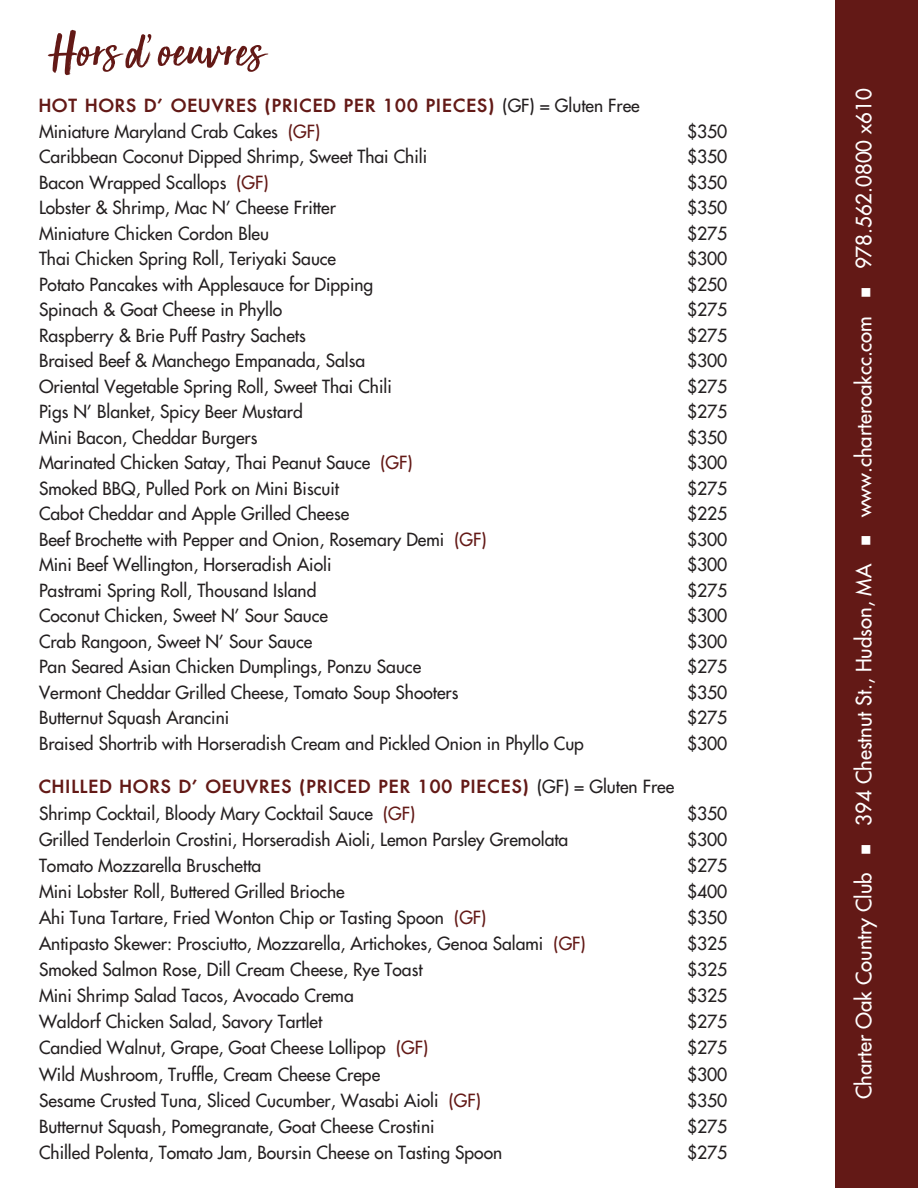
<style>
.page{position:relative;width:918px;height:1188px;background:#fff}
.page>*{position:absolute;margin:0;border:0;box-sizing:border-box;transform-origin:0 0}
.t1{font:52.5px "Sun Valley";color:#631916}
.t2{font:21px "Fusi Normal";color:#fff}
.t3{font:18px "Fusi Normal";color:#231f20}
.t4{font:700 18px "Fusi";letter-spacing:.1em;color:#631916}
.s1{font-family:"Sverige Script Decorated Demo"}
.s2{font-family:"Fusi Normal";font-weight:400;color:#231f20}
.s3{color:#631916}
</style>
<div class="page">
<div style="left:836px;top:0;width:82px;height:1188px;background:#631916"></div>
<h1 class="t1" style="left:50px;top:6px;width:215px">Hors d<span class="s1">’</span> oeuvres</h1>
<p class="t4" style="left:39px;top:96px;width:602px">HOT HORS D’ OEUVRES (PRICED PER 100 PIECES) <span class="s2">(GF) = Gluten Free</span></p>
<p class="t3" style="left:39px;top:121px;width:283px">Miniature Maryland Crab Cakes <span class="s3">(GF)</span></p>
<p class="t3" style="left:687px;top:121px;width:42px">$350</p>
<p class="t3" style="left:39px;top:147px;width:390px">Caribbean Coconut Dipped Shrimp, Sweet Thai Chili</p>
<p class="t3" style="left:687px;top:147px;width:42px">$350</p>
<p class="t3" style="left:39px;top:172px;width:231px">Bacon Wrapped Scallops <span class="s3">(GF)</span></p>
<p class="t3" style="left:687px;top:172px;width:42px">$350</p>
<p class="t3" style="left:39px;top:198px;width:298px">Lobster &amp; Shrimp, Mac N’ Cheese Fritter</p>
<p class="t3" style="left:687px;top:198px;width:42px">$350</p>
<p class="t3" style="left:39px;top:223px;width:232px">Miniature Chicken Cordon Bleu</p>
<p class="t3" style="left:687px;top:223px;width:42px">$275</p>
<p class="t3" style="left:39px;top:249px;width:299px">Thai Chicken Spring Roll, Teriyaki Sauce</p>
<p class="t3" style="left:687px;top:249px;width:42px">$300</p>
<p class="t3" style="left:39px;top:274px;width:336px">Potato Pancakes with Applesauce for Dipping</p>
<p class="t3" style="left:687px;top:274px;width:42px">$250</p>
<p class="t3" style="left:39px;top:300px;width:245px">Spinach &amp; Goat Cheese in Phyllo</p>
<p class="t3" style="left:687px;top:300px;width:42px">$275</p>
<p class="t3" style="left:39px;top:325px;width:268px">Raspberry &amp; Brie Puff Pastry Sachets</p>
<p class="t3" style="left:687px;top:325px;width:42px">$275</p>
<p class="t3" style="left:39px;top:351px;width:328px">Braised Beef &amp; Manchego Empanada, Salsa</p>
<p class="t3" style="left:687px;top:351px;width:42px">$300</p>
<p class="t3" style="left:39px;top:376px;width:354px">Oriental Vegetable Spring Roll, Sweet Thai Chili</p>
<p class="t3" style="left:687px;top:376px;width:42px">$275</p>
<p class="t3" style="left:39px;top:402px;width:265px">Pigs N’ Blanket, Spicy Beer Mustard</p>
<p class="t3" style="left:687px;top:402px;width:42px">$275</p>
<p class="t3" style="left:39px;top:427px;width:220px">Mini Bacon, Cheddar Burgers</p>
<p class="t3" style="left:687px;top:427px;width:42px">$350</p>
<p class="t3" style="left:39px;top:453px;width:375px">Marinated Chicken Satay, Thai Peanut Sauce <span class="s3">(GF)</span></p>
<p class="t3" style="left:687px;top:453px;width:42px">$300</p>
<p class="t3" style="left:39px;top:478px;width:302px">Smoked BBQ, Pulled Pork on Mini Biscuit</p>
<p class="t3" style="left:687px;top:478px;width:42px">$275</p>
<p class="t3" style="left:39px;top:504px;width:312px">Cabot Cheddar and Apple Grilled Cheese</p>
<p class="t3" style="left:687px;top:504px;width:42px">$225</p>
<p class="t3" style="left:39px;top:529px;width:449px">Beef Brochette with Pepper and Onion, Rosemary Demi <span class="s3">(GF)</span></p>
<p class="t3" style="left:687px;top:529px;width:42px">$300</p>
<p class="t3" style="left:39px;top:555px;width:294px">Mini Beef Wellington, Horseradish Aioli</p>
<p class="t3" style="left:687px;top:555px;width:42px">$300</p>
<p class="t3" style="left:39px;top:580px;width:279px">Pastrami Spring Roll, Thousand Island</p>
<p class="t3" style="left:687px;top:580px;width:42px">$275</p>
<p class="t3" style="left:39px;top:606px;width:291px">Coconut Chicken, Sweet N’ Sour Sauce</p>
<p class="t3" style="left:687px;top:606px;width:42px">$300</p>
<p class="t3" style="left:39px;top:631px;width:275px">Crab Rangoon, Sweet N’ Sour Sauce</p>
<p class="t3" style="left:687px;top:631px;width:42px">$300</p>
<p class="t3" style="left:39px;top:657px;width:384px">Pan Seared Asian Chicken Dumplings, Ponzu Sauce</p>
<p class="t3" style="left:687px;top:657px;width:42px">$275</p>
<p class="t3" style="left:39px;top:682px;width:421px">Vermont Cheddar Grilled Cheese, Tomato Soup Shooters</p>
<p class="t3" style="left:687px;top:682px;width:42px">$350</p>
<p class="t3" style="left:39px;top:708px;width:192px">Butternut Squash Arancini</p>
<p class="t3" style="left:687px;top:708px;width:42px">$275</p>
<p class="t3" style="left:39px;top:733px;width:547px">Braised Shortrib with Horseradish Cream and Pickled Onion in Phyllo Cup</p>
<p class="t3" style="left:687px;top:733px;width:42px">$300</p>
<p class="t4" style="left:39px;top:777px;width:637px">CHILLED HORS D’ OEUVRES (PRICED PER 100 PIECES) <span class="s2">(GF) = Gluten Free</span></p>
<p class="t3" style="left:39px;top:803px;width:378px">Shrimp Cocktail, Bloody Mary Cocktail Sauce <span class="s3">(GF)</span></p>
<p class="t3" style="left:687px;top:803px;width:42px">$350</p>
<p class="t3" style="left:39px;top:829px;width:531px">Grilled Tenderloin Crostini, Horseradish Aioli, Lemon Parsley Gremolata</p>
<p class="t3" style="left:687px;top:829px;width:42px">$300</p>
<p class="t3" style="left:39px;top:855px;width:224px">Tomato Mozzarella Bruschetta</p>
<p class="t3" style="left:687px;top:855px;width:42px">$275</p>
<p class="t3" style="left:39px;top:881px;width:307px">Mini Lobster Roll, Buttered Grilled Brioche</p>
<p class="t3" style="left:687px;top:881px;width:42px">$400</p>
<p class="t3" style="left:39px;top:907px;width:449px">Ahi Tuna Tartare, Fried Wonton Chip or Tasting Spoon <span class="s3">(GF)</span></p>
<p class="t3" style="left:687px;top:907px;width:42px">$350</p>
<p class="t3" style="left:39px;top:933px;width:548px">Antipasto Skewer: Prosciutto, Mozzarella, Artichokes, Genoa Salami <span class="s3">(GF)</span></p>
<p class="t3" style="left:687px;top:933px;width:42px">$325</p>
<p class="t3" style="left:39px;top:959px;width:385px">Smoked Salmon Rose, Dill Cream Cheese, Rye Toast</p>
<p class="t3" style="left:687px;top:959px;width:42px">$325</p>
<p class="t3" style="left:39px;top:986px;width:316px">Mini Shrimp Salad Tacos, Avocado Crema</p>
<p class="t3" style="left:687px;top:986px;width:42px">$325</p>
<p class="t3" style="left:39px;top:1012px;width:285px">Waldorf Chicken Salad, Savory Tartlet</p>
<p class="t3" style="left:687px;top:1012px;width:42px">$275</p>
<p class="t3" style="left:39px;top:1038px;width:391px">Candied Walnut, Grape, Goat Cheese Lollipop <span class="s3">(GF)</span></p>
<p class="t3" style="left:687px;top:1038px;width:42px">$275</p>
<p class="t3" style="left:39px;top:1064px;width:343px">Wild Mushroom, Truffle, Cream Cheese Crepe</p>
<p class="t3" style="left:687px;top:1064px;width:42px">$300</p>
<p class="t3" style="left:39px;top:1090px;width:443px">Sesame Crusted Tuna, Sliced Cucumber, Wasabi Aioli <span class="s3">(GF)</span></p>
<p class="t3" style="left:687px;top:1090px;width:42px">$350</p>
<p class="t3" style="left:39px;top:1116px;width:397px">Butternut Squash, Pomegranate, Goat Cheese Crostini</p>
<p class="t3" style="left:687px;top:1116px;width:42px">$275</p>
<p class="t3" style="left:39px;top:1142px;width:465px">Chilled Polenta, Tomato Jam, Boursin Cheese on Tasting Spoon</p>
<p class="t3" style="left:687px;top:1142px;width:42px">$275</p>
<p class="t2" style="left:852px;top:1099px;width:1012px;rotate:-90deg">Charter Oak Country Club ■ 394 Chestnut St., Hudson, MA ■ www.charteroakcc.com ■ 978.562.0800 x610</p>
</div>
